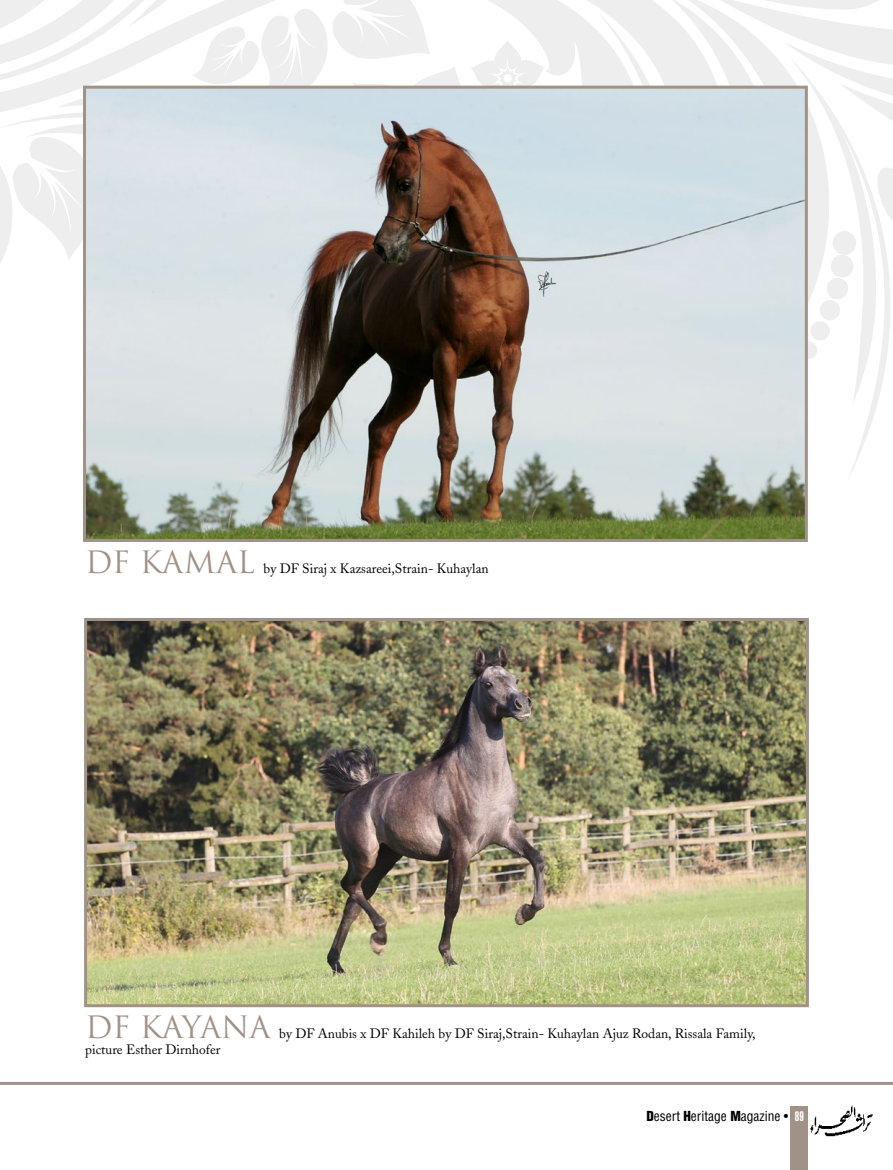
<style>
.page{position:relative;width:893px;height:1170px;background:#fff}
.page>*{position:absolute;margin:0;border:0;box-sizing:border-box;transform-origin:0 0}
.t1{font:30px "Trajan Pro";letter-spacing:-.005em;color:#a19288}
.t2{font:13.5px "Adobe Caslon";color:#000}
.t3{font:condensed 13.5px "Helvetica";color:#000}
.s1{font-weight:900}
.s2{font-weight:900;font-stretch:extra-condensed;color:#fff}
</style>
<div class="page">
<svg style="left:676px;top:0;width:34px;height:86px;fill:#eee"></svg>
<svg style="left:808px;top:127px;width:82px;height:350px"></svg>
<svg style="left:710px;top:0;width:183px;height:127px"></svg>
<svg style="left:878px;top:167px;width:15px;height:65px"></svg>
<svg style="left:0;top:0;width:676px;height:263px"></svg>
<img style="left:87px;top:90px;width:717px;height:448px">
<div style="left:83px;top:86px;width:725px;height:456px;border:3px solid #a19288"></div>
<img style="left:88px;top:622px;width:717px;height:381px">
<div style="left:84px;top:618px;width:725px;height:389px;border:3px solid #a19288"></div>
<hr style="left:0;top:1081px;width:893px;height:3px;background:#a19288">
<div style="left:791px;top:1106px;width:17px;height:63px;background:#a19288"></div>
<img style="left:810px;top:1105px;width:63px;height:32px">
<h1 class="t1" style="left:85px;top:542px;width:171px">DF KAMAL</h1>
<p class="t2" style="left:264px;top:560px;width:226px">by DF Siraj x Kazsareei,Strain- Kuhaylan</p>
<h1 class="t1" style="left:85px;top:1007px;width:187px">DF KAYANA</h1>
<p class="t2" style="left:279px;top:1024px;width:478px">by DF Anubis x DF Kahileh by DF Siraj,Strain- Kuhaylan Ajuz Rodan, Rissala Family,</p>
<p class="t2" style="left:85px;top:1041px;width:137px">picture Esther Dirnhofer</p>
<p class="t3" style="left:646px;top:1107px;width:159px"><span class="s1">D</span>esert <span class="s1">H</span>eritage <span class="s1">M</span>agazine • <span class="s2">89</span></p>
</div>
